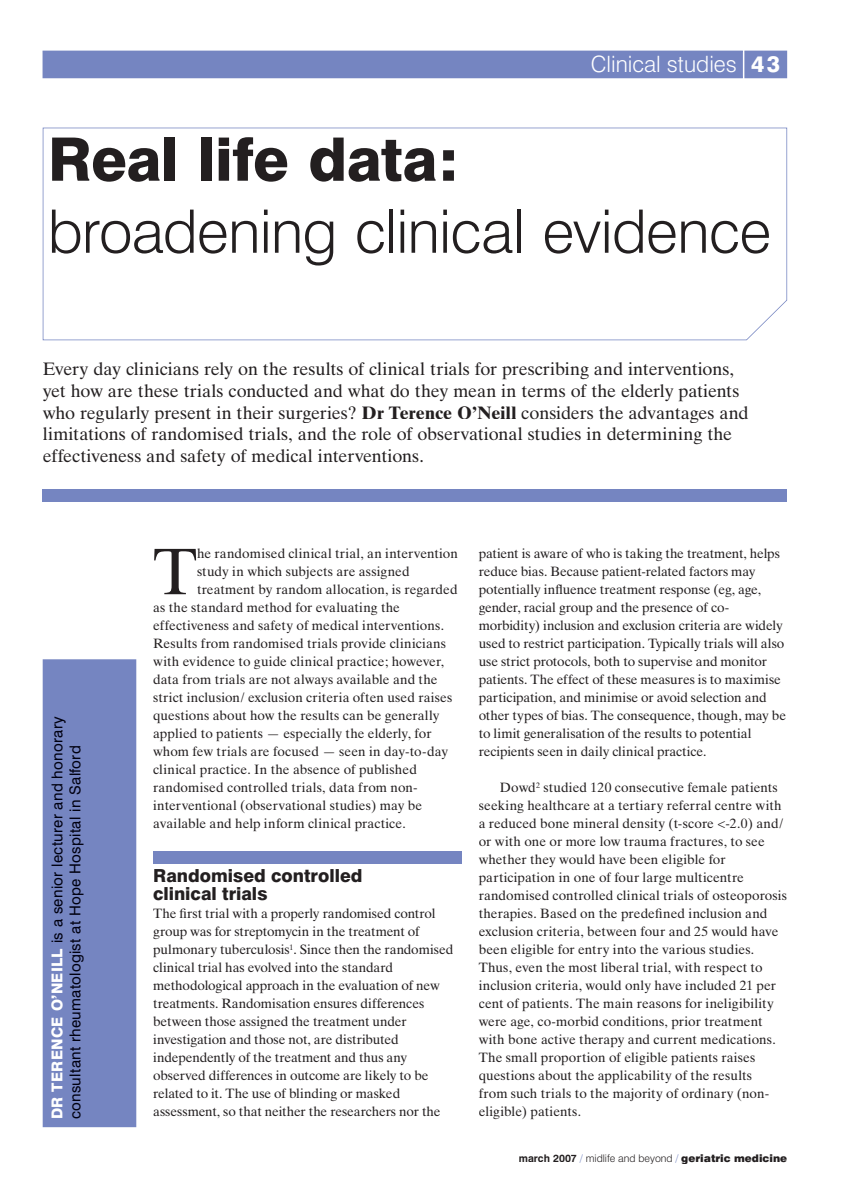
<style>
.page{position:relative;width:851px;height:1191px;background:#fff}
.page>*{position:absolute;margin:0;border:0;box-sizing:border-box;transform-origin:0 0}
.t1{font:65.7px "Times Ten";color:#231f20}
.t2{font:300 60px "Swiss 721 BT";letter-spacing:-.015em;color:#231f20}
.t3{font:800 60px "Swiss 721 BT";letter-spacing:-.01em;color:#231f20}
.t4{font:300 22.5px "Swiss 721 BT";color:#fff}
.t5{font:18px/21.6px "Times Ten";letter-spacing:-.005em;color:#231f20}
.t6{font:800 18px/18px "Swiss 721 BT";color:#231f20}
.t7{font:15px "Swiss 721 BT";letter-spacing:.02em;color:#000010}
.t8{font:13.5px/18px "Times Ten";color:#231f20}
.t9{font:900 10.5px "Swiss 721 BT";color:#231f20}
.s1{font-weight:800}
.s2{font-weight:700}
.s3{font-weight:800;color:#fff}
.s4{font-weight:300;color:#7585c1}
.s5{font-weight:300}
</style>
<div class="page">
<svg style="left:43px;top:128px;width:744px;height:212px"></svg>
<div style="left:43px;top:489px;width:744px;height:12px;background:#7585c1"></div>
<div style="left:153px;top:851px;width:308px;height:13px;background:#7585c1"></div>
<div style="left:43px;top:659px;width:93px;height:468px;background:#7585c1"></div>
<div style="left:43px;top:51px;width:744px;height:27px;background:#7585c1"></div>
<h3 class="t4" style="left:590px;top:50px;width:191px">Clinical studies <span class="s1">43</span></h3>
<h2 class="t3" style="left:48px;top:123px;width:411px">Real life data:</h2>
<h2 class="t2" style="left:48px;top:195px;width:724px">broadening clinical evidence</h2>
<p class="t5" style="left:43px;top:358px;width:707px">Every day clinicians rely on the results of clinical trials for prescribing and interventions, yet how are these trials conducted and what do they mean in terms of the elderly patients who regularly present in their surgeries? <span class="s2">Dr Terence O’Neill</span> considers the advantages and limitations of randomised trials, and the role of observational studies in determining the effectiveness and safety of medical interventions.</p>
<p class="t7" style="left:48px;top:1119px;width:405px;rotate:-90deg"><span class="s3">DR TERENCE O’NEILL</span> is a senior lecturer and honorary</p>
<p class="t7" style="left:66px;top:1119px;width:375px;rotate:-90deg">consultant rheumatologist at Hope Hospital in Salford</p>
<h1 class="t1" style="left:153px;top:533px;width:45px">T</h1>
<p class="t8" style="left:197px;top:544px;width:262px">he randomised clinical trial, an intervention</p>
<p class="t8" style="left:197px;top:562px;width:214px">study in which subjects are assigned</p>
<p class="t8" style="left:197px;top:580px;width:262px">treatment by random allocation, is regarded</p>
<p class="t8" style="left:153px;top:598px;width:248px">as the standard method for evaluating the</p>
<p class="t8" style="left:153px;top:616px;width:292px">effectiveness and safety of medical interventions.</p>
<p class="t8" style="left:153px;top:634px;width:294px">Results from randomised trials provide clinicians</p>
<p class="t8" style="left:153px;top:652px;width:292px">with evidence to guide clinical practice; however,</p>
<p class="t8" style="left:153px;top:670px;width:286px">data from trials are not always available and the</p>
<p class="t8" style="left:153px;top:688px;width:301px">strict inclusion/ exclusion criteria often used raises</p>
<p class="t8" style="left:153px;top:706px;width:288px">questions about how the results can be generally</p>
<p class="t8" style="left:153px;top:724px;width:280px">applied to patients — especially the elderly, for</p>
<p class="t8" style="left:153px;top:742px;width:296px">whom few trials are focused — seen in day-to-day</p>
<p class="t8" style="left:153px;top:760px;width:265px">clinical practice. In the absence of published</p>
<p class="t8" style="left:153px;top:778px;width:266px">randomised controlled trials, data from non-</p>
<p class="t8" style="left:153px;top:796px;width:270px">interventional (observational studies) may be</p>
<p class="t8" style="left:153px;top:814px;width:254px">available and help inform clinical practice.</p>
<h3 class="t6" style="left:153px;top:866px;width:211px">Randomised controlled clinical trials</h3>
<p class="t8" style="left:153px;top:904px;width:301px">The first trial with a properly randomised control group was for streptomycin in the treatment of pulmonary tuberculosis<sup>1</sup>. Since then the randomised clinical trial has evolved into the standard methodological approach in the evaluation of new treatments. Randomisation ensures differences between those assigned the treatment under investigation and those not, are distributed independently of the treatment and thus any observed differences in outcome are likely to be related to it. The use of blinding or masked</p>
<p class="t8" style="left:153px;top:1102px;width:289px">assessment, so that neither the researchers nor the</p>
<p class="t8" style="left:478px;top:544px;width:309px">patient is aware of who is taking the treatment, helps reduce bias. Because patient-related factors may potentially influence treatment response (eg, age, gender, racial group and the presence of co&shy;morbidity) inclusion and exclusion criteria are widely used to restrict participation. Typically trials will also use strict protocols, both to supervise and monitor patients. The effect of these measures is to maximise participation, and minimise or avoid selection and other types of bias. The consequence, though, may be to limit generalisation of the results to potential recipients seen in daily clinical practice.</p>
<p class="t8" style="left:478px;top:778px;width:310px;text-indent:21px">Dowd<sup>2</sup> studied 120 consecutive female patients seeking healthcare at a tertiary referral centre with a reduced bone mineral density (t-score &lt;-2.0) and/ or with one or more low trauma fractures, to see whether they would have been eligible for participation in one of four large multicentre randomised controlled clinical trials of osteoporosis therapies. Based on the predefined inclusion and exclusion criteria, between four and 25 would have been eligible for entry into the various studies.<br>Thus, even the most liberal trial, with respect to inclusion criteria, would only have included 21 per cent of patients. The main reasons for ineligibility were age, co-morbid conditions, prior treatment with bone active therapy and current medications.<br>The small proportion of eligible patients raises questions about the applicability of the results<br>from such trials to the majority of ordinary (non&shy;eligible) patients.</p>
<p class="t9" style="left:518px;top:1151px;width:270px"><span class="s2">march 2007</span> <span class="s4">/</span> <span class="s5">midlife and beyond</span> <span class="s4">/</span> geriatric medicine</p>
</div>
